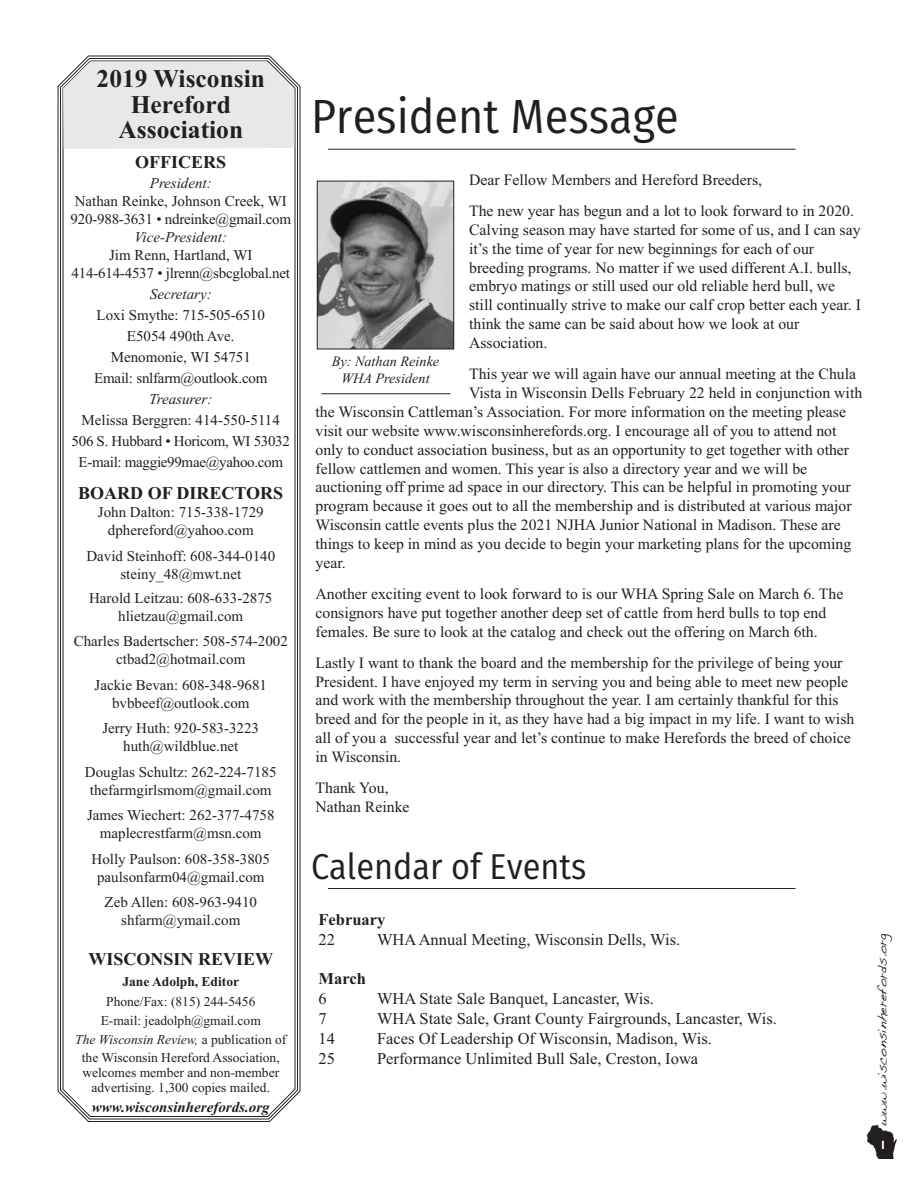
<style>
.page{position:relative;width:918px;height:1188px;background:#fff}
.page>*{position:absolute;margin:0;border:0;box-sizing:border-box;transform-origin:0 0}
.t1{font:48px "Fira Sans Condensed";color:#231f20}
.t2{font:36px "Fira Sans Condensed";color:#231f20}
.t3{font:700 25.5px/25.5px "Times New Roman";color:#231f20;text-align:center}
.t4{font:700 18px "Times New Roman";color:#231f20}
.t5{font:16.5px "Times New Roman";color:#231f20}
.t6{font:700 16.5px "Times New Roman";color:#231f20}
.t7{font:15.75px/18.9px "Times New Roman";color:#231f20}
.t8{font:15px/18px "Times New Roman";color:#231f20;text-align:center}
.t9{font:15px/21px "Times New Roman";letter-spacing:-.02em;color:#231f20;text-align:center}
.t10{font:italic 15px "Times New Roman";color:#231f20}
.t11{font:italic 700 15px "Times New Roman";color:#231f20}
.t12{font:italic 14.25px/17.1px "Times New Roman";color:#231f20;text-align:center}
.t13{font:13.5px/18.8px "Times New Roman";color:#231f20;text-align:center}
.t14{font:13.5px "Handwriting Dakota";letter-spacing:-.005em;color:#231f20}
.t15{font:700 13.5px "Times New Roman";color:#231f20}
.t16{font:700 12px "Gentle Sans";color:#fff}
.s1{font-style:italic}
</style>
<div class="page">
<img style="left:867px;top:1126px;width:29px;height:33px">
<hr style="left:321px;top:393px;width:130px;height:1px;background:#231f20">
<svg style="left:57px;top:55px;width:244px;height:1067px"></svg>
<svg style="left:60px;top:57px;width:238px;height:1063px"></svg>
<svg style="left:62px;top:60px;width:234px;height:1058px"></svg>
<div style="left:63px;top:61px;width:231px;height:88px;background:#e7e8e9"></div>
<img style="left:319px;top:183px;width:133px;height:164px">
<div style="left:317px;top:181px;width:137px;height:168px;border:1px solid #231f20"></div>
<hr style="left:328px;top:149px;width:468px;height:1px;background:#231f20">
<hr style="left:328px;top:888px;width:468px;height:1px;background:#231f20">
<h3 class="t3" style="left:97px;top:66px;width:170px">2019 Wisconsin<br>Hereford<br>Association</h3>
<p class="t4" style="left:135px;top:151px;width:93px">OFFICERS</p>
<p class="t10" style="left:150px;top:174px;width:63px">President:</p>
<p class="t8" style="left:71px;top:192px;width:222px;text-align:left">Nathan Reinke, Johnson Creek, WI<br>920-988-3631 • ndreinke@gmail.com</p>
<p class="t10" style="left:135px;top:228px;width:94px">Vice-President:</p>
<p class="t8" style="left:72px;top:246px;width:220px">Jim Renn, Hartland, WI<br>414-614-4537 • jlrenn@sbcglobal.net</p>
<p class="t10" style="left:150px;top:285px;width:63px">Secretary:</p>
<p class="t8" style="left:94px;top:304px;width:175px;line-height:21px">Loxi Smythe: 715-505-6510<br>E5054 490th Ave.<br>Menomonie, WI 54751<br>Email: snlfarm@outlook.com</p>
<p class="t10" style="left:149px;top:390px;width:65px">Treasurer:</p>
<p class="t9" style="left:72px;top:409px;width:220px">Melissa Berggren: 414-550-5114<br>506 S. Hubbard • Horicom, WI 53032<br>E-mail: maggie99mae@yahoo.com</p>
<p class="t4" style="left:78px;top:482px;width:207px">BOARD OF DIRECTORS</p>
<p class="t8" style="left:98px;top:503px;width:167px">John Dalton: 715-338-1729 dphereford@yahoo.com</p>
<p class="t8" style="left:86px;top:547px;width:190px">David Steinhoff: 608-344-0140 steiny_48@mwt.net</p>
<p class="t8" style="left:89px;top:589px;width:185px">Harold Leitzau: 608-633-2875 hlietzau@gmail.com</p>
<p class="t8" style="left:74px;top:632px;width:216px">Charles Badertscher: 508-574-2002 ctbad2@hotmail.com</p>
<p class="t8" style="left:95px;top:676px;width:174px">Jackie Bevan: 608-348-9681 bvbbeef@outlook.com</p>
<p class="t8" style="left:102px;top:719px;width:158px">Jerry Huth: 920-583-3223 huth@wildblue.net</p>
<p class="t8" style="left:85px;top:763px;width:193px">Douglas Schultz: 262-224-7185 thefarmgirlsmom@gmail.com</p>
<p class="t8" style="left:87px;top:806px;width:189px">James Wiechert: 262-377-4758 maplecrestfarm@msn.com</p>
<p class="t8" style="left:92px;top:850px;width:180px">Holly Paulson: 608-358-3805 paulsonfarm04@gmail.com</p>
<p class="t8" style="left:105px;top:893px;width:154px">Zeb Allen: 608-963-9410 shfarm@ymail.com</p>
<p class="t4" style="left:89px;top:948px;width:186px">WISCONSIN REVIEW</p>
<p class="t15" style="left:122px;top:974px;width:118px">Jane Adolph, Editor</p>
<p class="t13" style="left:75px;top:992px;width:213px">Phone/Fax: (815) 244-5456<br>E-mail: jeadolph@gmail.com<br><span class="s1">The Wisconsin Review,</span> a publication of the Wisconsin Hereford Association,</p>
<p class="t13" style="left:82px;top:1065px;width:198px;line-height:15px">welcomes member and non-member advertising. 1,300 copies mailed.</p>
<p class="t11" style="left:92px;top:1098px;width:179px">www.wisconsinherefords.org</p>
<h1 class="t1" style="left:311px;top:97px;width:369px">President Message</h1>
<p class="t7" style="left:469px;top:164px;width:386px;line-height:30.9px">Dear Fellow Members and Hereford Breeders,<br>The new year has begun and a lot to look forward to in 2020.</p>
<p class="t7" style="left:469px;top:220px;width:393px">Calving season may have started for some of us, and I can say it’s the time of year for new beginnings for each of our breeding programs. No matter if we used different A.I. bulls, embryo matings or still used our old reliable herd bull, we still continually strive to make our calf crop better each year. I think the same can be said about how we look at our Association.</p>
<p class="t7" style="left:469px;top:364px;width:389px">This year we will again have our annual meeting at the Chula</p>
<p class="t7" style="left:469px;top:383px;width:395px">Vista in Wisconsin Dells February 22 held in conjunction with</p>
<p class="t7" style="left:316px;top:402px;width:532px">the Wisconsin Cattleman’s Association. For more information on the meeting please</p>
<p class="t7" style="left:316px;top:421px;width:522px">visit our website www.wisconsinherefords.org. I encourage all of you to attend not</p>
<p class="t7" style="left:316px;top:440px;width:535px">only to conduct association business, but as an opportunity to get together with other</p>
<p class="t7" style="left:316px;top:459px;width:493px">fellow cattlemen and women. This year is also a directory year and we will be</p>
<p class="t7" style="left:316px;top:478px;width:537px">auctioning off prime ad space in our directory. This can be helpful in promoting your</p>
<p class="t7" style="left:316px;top:496px;width:538px">program because it goes out to all the membership and is distributed at various major</p>
<p class="t7" style="left:316px;top:515px;width:527px">Wisconsin cattle events plus the 2021 NJHA Junior National in Madison. These are</p>
<p class="t7" style="left:316px;top:534px;width:537px">things to keep in mind as you decide to begin your marketing plans for the upcoming</p>
<p class="t7" style="left:316px;top:553px;width:32px">year.</p>
<p class="t7" style="left:316px;top:584px;width:529px">Another exciting event to look forward to is our WHA Spring Sale on March 6. The consignors have put together another deep set of cattle from herd bulls to top end females. Be sure to look at the catalog and check out the offering on March 6th.</p>
<p class="t7" style="left:316px;top:653px;width:540px">Lastly I want to thank the board and the membership for the privilege of being your President. I have enjoyed my term in serving you and being able to meet new people and work with the membership throughout the year. I am certainly thankful for this breed and for the people in it, as they have had a big impact in my life. I want to wish all of you a successful year and let’s continue to make Herefords the breed of choice in Wisconsin.</p>
<p class="t7" style="left:316px;top:778px;width:96px">Thank You,<br>Nathan Reinke</p>
<p class="t12" style="left:332px;top:353px;width:109px">By: Nathan Reinke<br>WHA President</p>
<h2 class="t2" style="left:311px;top:853px;width:277px">Calendar of Events</h2>
<p class="t6" style="left:319px;top:910px;width:68px">February</p>
<p class="t5" style="left:319px;top:929px;width:18px">22</p>
<p class="t5" style="left:377px;top:929px;width:305px">WHAAnnual Meeting, Wisconsin Dells, Wis.</p>
<p class="t6" style="left:319px;top:969px;width:49px">March</p>
<p class="t5" style="left:319px;top:989px;width:10px">6</p>
<p class="t5" style="left:377px;top:989px;width:278px">WHA State Sale Banquet, Lancaster, Wis.</p>
<p class="t5" style="left:319px;top:1009px;width:10px">7</p>
<p class="t5" style="left:377px;top:1009px;width:401px">WHA State Sale, Grant County Fairgrounds, Lancaster, Wis.</p>
<p class="t5" style="left:319px;top:1028px;width:18px">14</p>
<p class="t5" style="left:377px;top:1028px;width:336px">Faces Of Leadership Of Wisconsin, Madison, Wis.</p>
<p class="t5" style="left:319px;top:1048px;width:18px">25</p>
<p class="t5" style="left:377px;top:1048px;width:323px">Performance Unlimited Bull Sale, Creston, Iowa</p>
<p class="t14" style="left:874px;top:1126px;width:196px;rotate:-90deg">www.wisconsinherefords.org</p>
<p class="t16" style="left:880px;top:1138px;width:8px">1</p>
</div>
